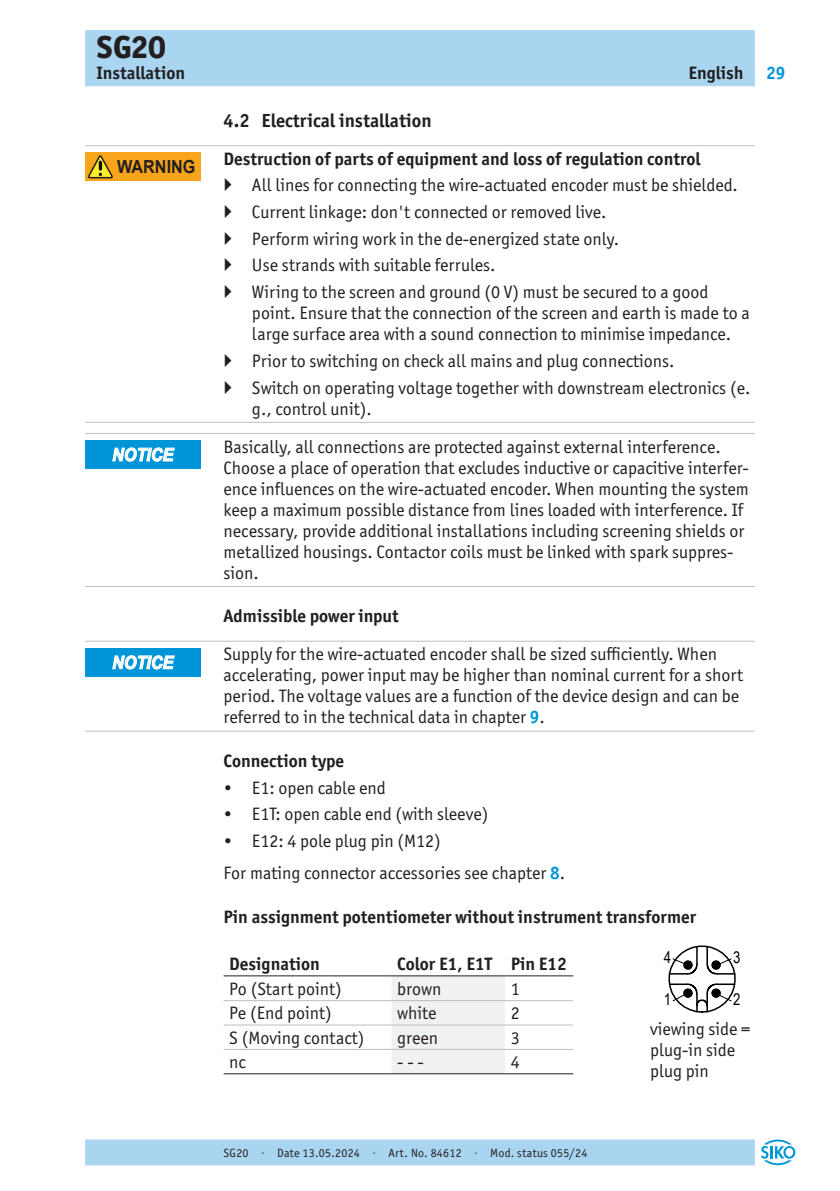
<style>
.page{position:relative;width:840px;height:1191px;background:#fff}
.page>*{position:absolute;margin:0;border:0;box-sizing:border-box;transform-origin:0 0}
.t1{font:800 32px "Officina Sans ITC Pro";color:#231f20}
.t2{font:700 19px "Officina Sans ITC Pro";color:#231f20}
._03__Fliesstext_Linien-oben_unten{font:18px/21px "Officina Sans ITC Pro";color:#231f20}
._02__Ueberschrift{font:700 18px "Officina Sans ITC Pro";color:#231f20}
._02__Ueberschrift_Linie-oben{font:700 18px "Officina Sans ITC Pro";color:#231f20}
._05__Book{font:18px "Officina Sans ITC Pro";color:#231f20}
._03__Fliesstext{font:18px "Officina Sans ITC Pro";color:#231f20}
._06__ohne_Nummer{font:18px/21px "Officina Sans ITC Pro";color:#231f20}
._05__Bold{font:700 18px "Officina Sans ITC Pro";color:#231f20}
.t3{font:italic 700 18px "Arial";color:#fff;scale:.9 1}
.t4{font:700 18px "Arial";color:#231f20;scale:.9 1}
.t5{font:700 18px "Officina Sans ITC Pro";color:#0095d9}
.t6{font:12px "Officina Sans ITC Pro";letter-spacing:.02em;color:#231f20}
.s1{font-weight:700;color:#0095d9}
</style>
<div class="page">
<div style="left:85px;top:30px;width:669px;height:56px;background:#aad5f1"></div>
<div style="left:85px;top:1139px;width:669px;height:26px;background:#aad5f1"></div>
<svg style="left:761px;top:1139px;width:33px;height:26px"></svg>
<hr style="left:85px;top:145px;width:669px;height:1px;background:#bcbdc0">
<hr style="left:85px;top:422px;width:669px;height:1px;background:#bcbdc0">
<hr style="left:85px;top:433px;width:669px;height:1px;background:#bcbdc0">
<hr style="left:85px;top:586px;width:669px;height:1px;background:#bcbdc0">
<hr style="left:85px;top:641px;width:669px;height:1px;background:#bcbdc0">
<hr style="left:85px;top:730px;width:669px;height:1px;background:#bcbdc0">
<div style="left:391px;top:976px;width:114px;height:97px;background:#f0f1f2"></div>
<hr style="left:223px;top:1000px;width:168px;height:1px;background:#bcbdc0">
<hr style="left:391px;top:1000px;width:114px;height:1px;background:#bcbdc0">
<hr style="left:505px;top:1000px;width:68px;height:1px;background:#bcbdc0">
<hr style="left:223px;top:1024px;width:168px;height:1px;background:#bcbdc0">
<hr style="left:391px;top:1024px;width:114px;height:1px;background:#bcbdc0">
<hr style="left:505px;top:1024px;width:68px;height:1px;background:#bcbdc0">
<hr style="left:223px;top:975px;width:168px;height:1px;background:#231f20">
<hr style="left:391px;top:975px;width:114px;height:1px;background:#231f20">
<hr style="left:505px;top:975px;width:68px;height:1px;background:#231f20">
<hr style="left:223px;top:1049px;width:168px;height:1px;background:#bcbdc0">
<hr style="left:391px;top:1049px;width:114px;height:1px;background:#bcbdc0">
<hr style="left:505px;top:1049px;width:68px;height:1px;background:#bcbdc0">
<hr style="left:223px;top:1073px;width:168px;height:1px;background:#231f20">
<hr style="left:391px;top:1073px;width:114px;height:1px;background:#231f20">
<hr style="left:505px;top:1073px;width:68px;height:1px;background:#231f20">
<div style="left:85px;top:152px;width:116px;height:28px;background:#f9a51b"></div>
<svg style="left:87px;top:155px;width:26px;height:24px"></svg>
<div style="left:85px;top:440px;width:116px;height:28px;background:#0095d9"></div>
<svg style="left:112px;top:448px;width:62px;height:13px"></svg>
<div style="left:85px;top:648px;width:116px;height:28px;background:#0095d9"></div>
<svg style="left:112px;top:655px;width:62px;height:14px"></svg>
<svg style="left:668px;top:945px;width:68px;height:68px"></svg>
<h1 class="t1" style="left:96px;top:26px;width:71px">SG20</h1>
<p class="_02__Ueberschrift_Linie-oben" style="left:96px;top:62px;width:90px">Installation</p>
<p class="_02__Ueberschrift_Linie-oben" style="left:688px;top:62px;width:57px">English</p>
<p class="t4" style="left:117px;top:155px;width:89px">WARNING</p>
<p class="t3" style="left:112px;top:443px;width:70px">NOTICE</p>
<p class="t3" style="left:112px;top:651px;width:70px">NOTICE</p>
<p class="t2" style="left:223px;top:108px;width:209px">4.2 Electrical installation</p>
<p class="_02__Ueberschrift_Linie-oben" style="left:223px;top:147px;width:478px">Destruction of parts of equipment and loss of regulation control</p>
<p class="_03__Fliesstext_Linien-oben_unten" style="left:252px;top:175px;width:487px">All lines for connecting the wire-actuated encoder must be shielded.</p>
<p class="_03__Fliesstext_Linien-oben_unten" style="left:252px;top:201px;width:356px">Current linkage: don't connected or removed live.</p>
<p class="_03__Fliesstext_Linien-oben_unten" style="left:252px;top:228px;width:368px">Perform wiring work in the de-energized state only.</p>
<p class="_03__Fliesstext_Linien-oben_unten" style="left:252px;top:255px;width:245px">Use strands with suitable ferrules.</p>
<p class="_03__Fliesstext_Linien-oben_unten" style="left:252px;top:281px;width:499px">Wiring to the screen and ground (0 V) must be secured to a good point. Ensure that the connection of the screen and earth is made to a large surface area with a sound connection to minimise impedance.</p>
<p class="_03__Fliesstext_Linien-oben_unten" style="left:252px;top:350px;width:423px">Prior to switching on check all mains and plug connections.</p>
<p class="_03__Fliesstext_Linien-oben_unten" style="left:252px;top:377px;width:499px">Switch on operating voltage together with downstream electronics (e. g., control unit).</p>
<p class="_03__Fliesstext_Linien-oben_unten" style="left:223px;top:436px;width:526px">Basically, all connections are protected against external interference.<br>Choose a place of operation that excludes inductive or capacitive interfer&shy;ence influences on the wire-actuated encoder. When mounting the system keep a maximum possible distance from lines loaded with interference. If necessary, provide additional installations including screening shields or metallized housings. Contactor coils must be linked with spark suppres&shy;sion.</p>
<p class="_02__Ueberschrift" style="left:223px;top:605px;width:177px">Admissible power input</p>
<p class="_03__Fliesstext_Linien-oben_unten" style="left:223px;top:643px;width:521px">Supply for the wire-actuated encoder shall be sized sufficiently. When accelerating, power input may be higher than nominal current for a short period. The voltage values are a function of the device design and can be referred to in the technical data in chapter <span class="s1">9</span>.</p>
<p class="_02__Ueberschrift" style="left:223px;top:749px;width:122px">Connection type</p>
<p class="_03__Fliesstext_Linien-oben_unten" style="left:223px;top:777px;width:163px">• E1: open cable end</p>
<p class="_03__Fliesstext_Linien-oben_unten" style="left:223px;top:803px;width:266px">• E1T: open cable end (with sleeve)</p>
<p class="_03__Fliesstext_Linien-oben_unten" style="left:223px;top:830px;width:218px">• E12: 4 pole plug pin (M12)</p>
<p class="_03__Fliesstext" style="left:223px;top:862px;width:343px">For mating connector accessories see chapter <span class="s1">8</span>.</p>
<p class="_02__Ueberschrift" style="left:223px;top:905px;width:473px">Pin assignment potentiometer without instrument transformer</p>
<p class="_05__Bold" style="left:229px;top:953px;width:92px">Designation</p>
<p class="_05__Bold" style="left:397px;top:953px;width:96px">Color E1, E1T</p>
<p class="_05__Bold" style="left:510px;top:953px;width:58px">Pin E12</p>
<p class="_05__Book" style="left:229px;top:978px;width:114px">Po (Start point)</p>
<p class="_05__Book" style="left:397px;top:978px;width:46px">brown</p>
<p class="_05__Book" style="left:510px;top:978px;width:10px">1</p>
<p class="_05__Book" style="left:229px;top:1002px;width:104px">Pe (End point)</p>
<p class="_05__Book" style="left:397px;top:1002px;width:41px">white</p>
<p class="_05__Book" style="left:510px;top:1002px;width:10px">2</p>
<p class="_05__Book" style="left:229px;top:1027px;width:136px">S (Moving contact)</p>
<p class="_05__Book" style="left:397px;top:1027px;width:42px">green</p>
<p class="_05__Book" style="left:510px;top:1027px;width:10px">3</p>
<p class="_05__Book" style="left:229px;top:1051px;width:18px">nc</p>
<p class="_05__Book" style="left:397px;top:1051px;width:28px">- - -</p>
<p class="_05__Book" style="left:510px;top:1051px;width:10px">4</p>
<p class="_06__ohne_Nummer" style="left:649px;top:1018px;width:102px">viewing side = plug-in side</p>
<p class="_06__ohne_Nummer" style="left:649px;top:1060px;width:60px">plug pin</p>
<p class="t5" style="left:765px;top:62px;width:21px">29</p>
<p class="t6" style="left:223px;top:1145px;width:365px">SG20 · Date 13.05.2024 · Art. No. 84612 · Mod. status 055/24</p>
</div>
